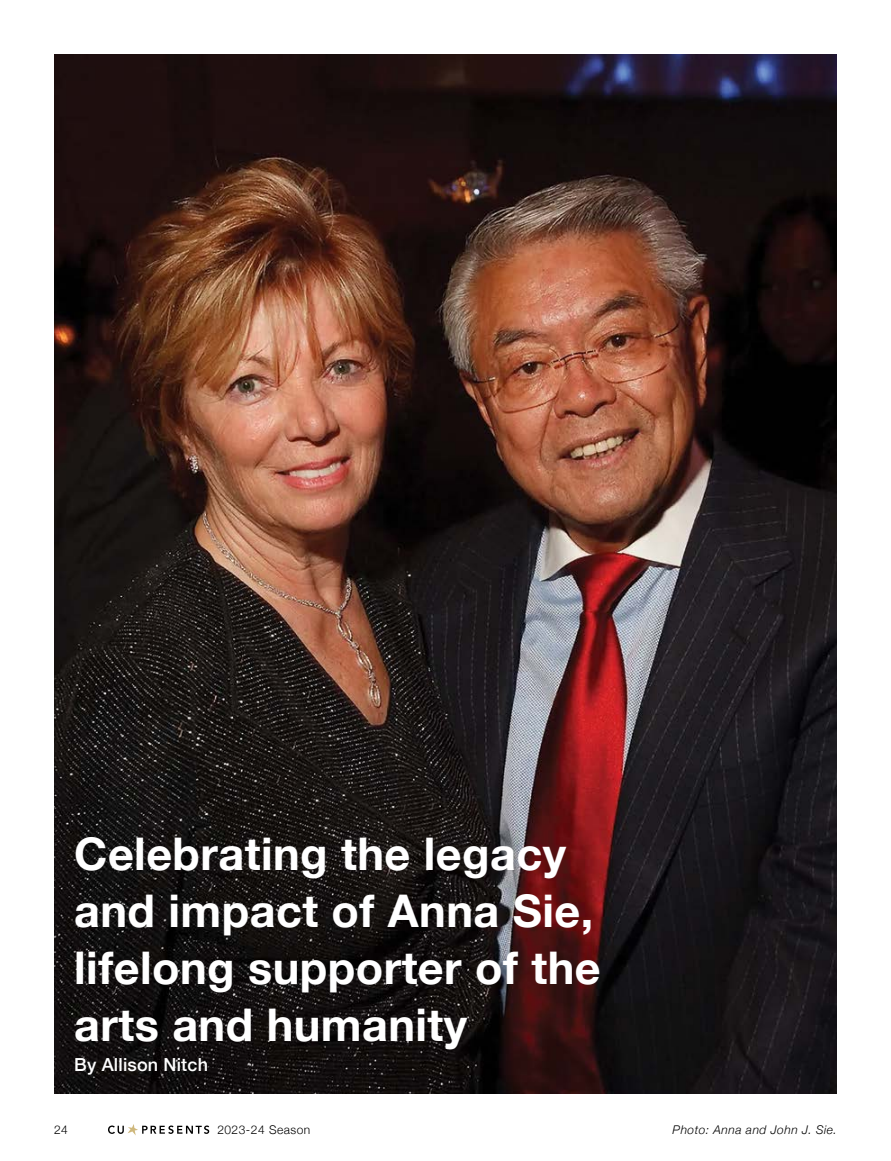
<style>
.page{position:relative;width:891px;height:1161px;background:#fff}
.page>*{position:absolute;margin:0;border:0;box-sizing:border-box;transform-origin:0 0}
.H2_30pt{font:700 45px/57px "Helvetica Neue";letter-spacing:.01em;color:#fff}
.P_12pt{font:500 18px "Helvetica Neue";letter-spacing:.01em;color:#fff}
.P_8pt{font:italic 300 12px "Helvetica Neue";letter-spacing:.04em;color:#000}
.t1{font:300 12px "Helvetica Neue";letter-spacing:.04em;color:#000}
</style>
<div class="page">
<svg style="left:108px;top:1124px;width:101px;height:12px"></svg>
<img style="left:54px;top:54px;width:783px;height:1040px">
<h2 class="H2_30pt" style="left:74px;top:826px;width:528px">Celebrating the legacy and impact of Anna Sie, lifelong supporter of the arts and humanity</h2>
<p class="P_12pt" style="left:74px;top:1050px;width:135px">By Allison Nitch</p>
<p class="t1" style="left:54px;top:1120px;width:15px">24</p>
<p class="t1" style="left:217px;top:1120px;width:94px">2023-24 Season</p>
<p class="P_8pt" style="left:673px;top:1120px;width:166px">Photo: Anna and John J. Sie.</p>
</div>
